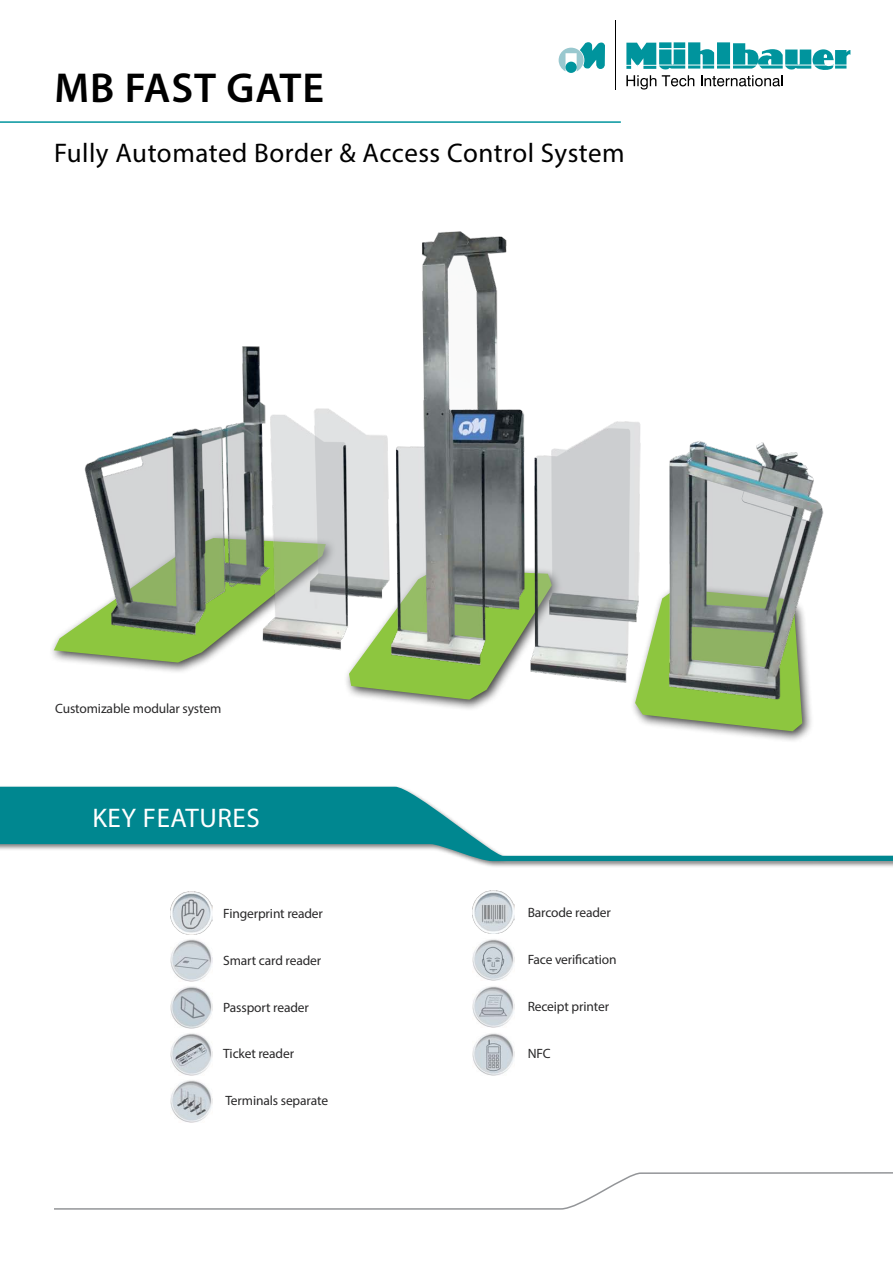
<style>
.page{position:relative;width:893px;height:1263px;background:#fff}
.page>*{position:absolute;margin:0;border:0;box-sizing:border-box;transform-origin:0 0}
.t1{font:600 42px "Myriad Pro";letter-spacing:.02em;color:#000}
.t2{font:27px "Myriad Pro";letter-spacing:.02em;color:#000}
.t3{font:27px "Myriad Pro";letter-spacing:.02em;color:#fff}
.t4{font:13.5px "Myriad Pro";letter-spacing:-.01em;color:#292829}
</style>
<div class="page">
<svg style="left:559px;top:42px;width:46px;height:29px"></svg>
<div style="left:565px;top:62px;width:12px;height:11px;background:#00949d;border-radius:50%"></div>
<hr style="left:615px;top:20px;width:1px;height:70px;background:#000">
<svg style="left:626px;top:42px;width:224px;height:48px"></svg>
<img style="left:170px;top:892px;width:43px;height:42px">
<img style="left:472px;top:939px;width:43px;height:42px">
<img style="left:472px;top:891px;width:43px;height:42px">
<img style="left:170px;top:1033px;width:43px;height:42px">
<img style="left:170px;top:1080px;width:43px;height:42px">
<img style="left:170px;top:939px;width:43px;height:42px">
<img style="left:472px;top:986px;width:43px;height:42px">
<img style="left:170px;top:986px;width:43px;height:42px">
<img style="left:472px;top:1033px;width:43px;height:42px">
<svg style="left:54px;top:1172px;width:839px;height:38px"></svg>
<div style="left:0;top:785px;width:893px;height:84px;background:#000;opacity:.5"></div>
<svg style="left:0;top:787px;width:893px;height:74px"></svg>
<hr style="left:0;top:121px;width:621px;height:2px;background:#00949d">
<div style="left:630px;top:583px;width:184px;height:160px;background:#000;opacity:.75"></div>
<img style="left:52px;top:231px;width:772px;height:507px">
<h1 class="t1" style="left:55px;top:61px;width:271px">MB FAST GATE</h1>
<h2 class="t2" style="left:54px;top:137px;width:572px">Fully Automated Border &amp; Access Control System</h2>
<p class="t4" style="left:55px;top:700px;width:168px">Customizable modular system</p>
<h2 class="t3" style="left:92px;top:801px;width:169px">KEY FEATURES</h2>
<p class="t4" style="left:223px;top:905px;width:101px">Fingerprint reader</p>
<p class="t4" style="left:528px;top:904px;width:85px">Barcode reader</p>
<p class="t4" style="left:528px;top:951px;width:90px">Face verification</p>
<p class="t4" style="left:223px;top:952px;width:99px">Smart card reader</p>
<p class="t4" style="left:223px;top:999px;width:87px">Passport reader</p>
<p class="t4" style="left:528px;top:998px;width:83px">Receipt printer</p>
<p class="t4" style="left:528px;top:1045px;width:25px">NFC</p>
<p class="t4" style="left:223px;top:1045px;width:72px">Ticket reader</p>
<p class="t4" style="left:225px;top:1092px;width:104px">Terminals separate</p>
</div>
